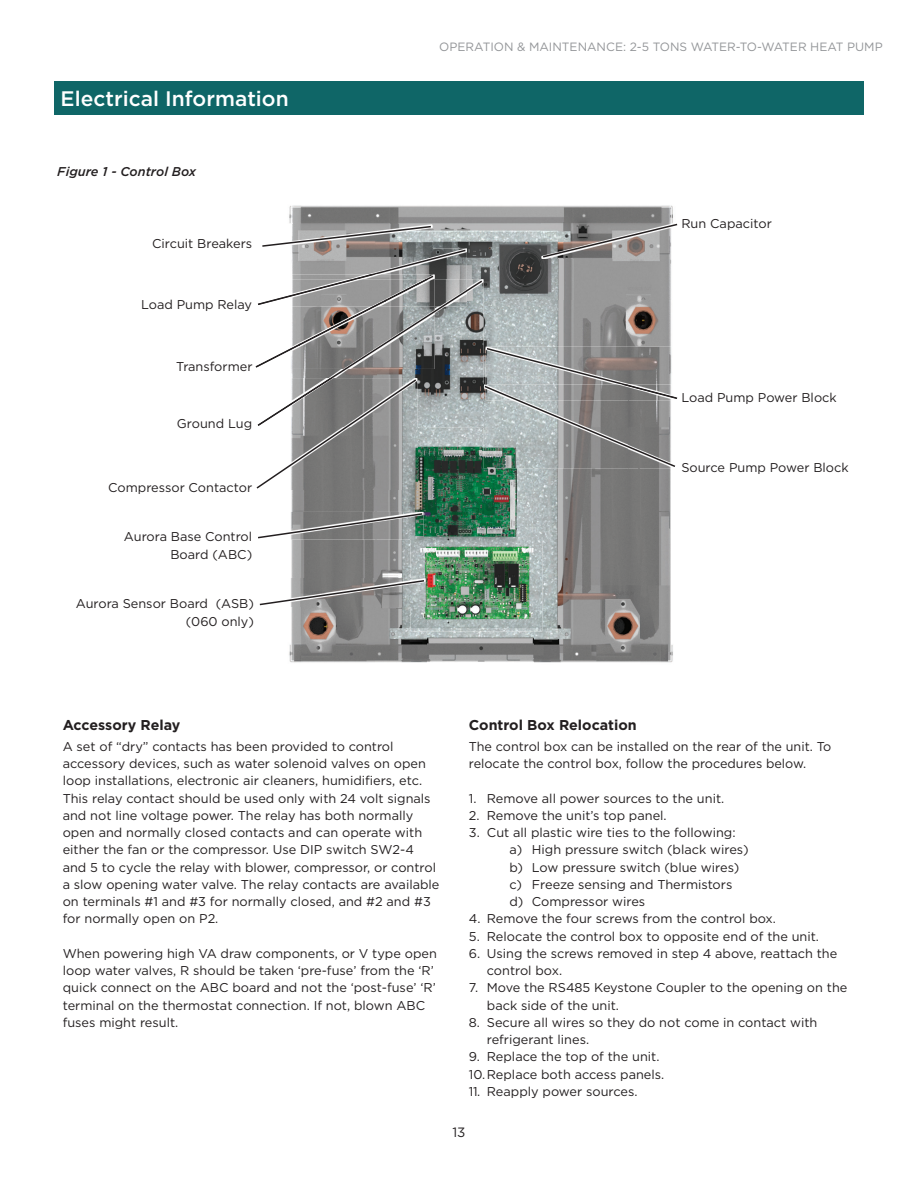
<style>
.page{position:relative;width:918px;height:1188px;background:#fff}
.page>*{position:absolute;margin:0;border:0;box-sizing:border-box;transform-origin:0 0}
.t1{font:500 21px "Gotham";color:#fff}
.t2{font:700 14.25px "Gotham";color:#231f20}
.t3{font:13.5px "Gotham";color:#231f20}
.t4{font:12.75px/17.2px "Gotham";color:#231f20}
.t5{font:italic 500 12.75px "Gotham";color:#231f20}
.t6{font:12px "Gotham";color:#939598}
</style>
<div class="page">
<div style="left:54px;top:81px;width:810px;height:33px;background:#0f6667"></div>
<img style="left:289px;top:205px;width:384px;height:18px">
<img style="left:481px;top:490px;width:52px;height:47px">
<img style="left:639px;top:490px;width:34px;height:173px">
<img style="left:376px;top:490px;width:105px;height:77px">
<img style="left:289px;top:490px;width:87px;height:173px">
<img style="left:533px;top:490px;width:106px;height:173px">
<img style="left:376px;top:567px;width:52px;height:96px">
<img style="left:428px;top:631px;width:106px;height:32px">
<img style="left:542px;top:222px;width:131px;height:1px">
<svg style="left:255px;top:223px;width:423px;height:267px;background:#999c9b"></svg>
<img style="left:411px;top:537px;width:131px;height:94px">
<svg style="left:258px;top:512px;width:166px;height:28px"></svg>
<img style="left:289px;top:606px;width:136px;height:1px">
<svg style="left:259px;top:579px;width:167px;height:27px"></svg>
<h1 class="t1" style="left:61px;top:89px;width:230px">Electrical Information</h1>
<p class="t5" style="left:57px;top:166px;width:140px">Figure 1 - Control Box</p>
<p class="t4" style="left:152px;top:235px;width:102px">Circuit Breakers</p>
<p class="t4" style="left:141px;top:296px;width:113px">Load Pump Relay</p>
<p class="t4" style="left:176px;top:359px;width:78px">Transformer</p>
<p class="t4" style="left:177px;top:415px;width:77px">Ground Lug</p>
<p class="t4" style="left:108px;top:479px;width:145px">Compressor Contactor</p>
<p class="t4" style="left:124px;top:529px;width:130px;text-align:right">Aurora Base Control<br>Board (ABC)</p>
<p class="t4" style="left:76px;top:596px;width:180px;text-align:right">Aurora Sensor Board (ASB) (060 only)</p>
<p class="t6" style="left:439px;top:42px;width:445px">OPERATION &amp; MAINTENANCE: 2-5 TONS WATER-TO-WATER HEAT PUMP</p>
<p class="t4" style="left:681px;top:216px;width:92px">Run Capacitor</p>
<p class="t4" style="left:681px;top:390px;width:157px">Load Pump Power Block</p>
<p class="t4" style="left:681px;top:460px;width:169px">Source Pump Power Block</p>
<p class="t2" style="left:63px;top:720px;width:119px">Accessory Relay</p>
<p class="t4" style="left:63px;top:739px;width:378px">A set of “dry” contacts has been provided to control accessory devices, such as water solenoid valves on open loop installations, electronic air cleaners, humidifiers, etc.<br>This relay contact should be used only with 24 volt signals and not line voltage power. The relay has both normally open and normally closed contacts and can operate with either the fan or the compressor. Use DIP switch SW2-4 and 5 to cycle the relay with blower, compressor, or control a slow opening water valve. The relay contacts are available on terminals #1 and #3 for normally closed, and #2 and #3 for normally open on P2.</p>
<p class="t4" style="left:63px;top:946px;width:376px">When powering high VA draw components, or V type open loop water valves, R should be taken ‘pre-fuse’ from the ‘R’ quick connect on the ABC board and not the ‘post-fuse’ ‘R’ terminal on the thermostat connection. If not, blown ABC fuses might result.</p>
<p class="t2" style="left:469px;top:720px;width:169px">Control Box Relocation</p>
<p class="t4" style="left:469px;top:739px;width:364px">The control box can be installed on the rear of the unit. To relocate the control box, follow the procedures below.</p>
<p class="t4" style="left:469px;top:791px;width:257px">1. Remove all power sources to the unit.</p>
<p class="t4" style="left:469px;top:808px;width:199px">2. Remove the unit’s top panel.</p>
<p class="t4" style="left:509px;top:825px;width:241px;text-indent:-41px">3. Cut all plastic wire ties to the following: a) High pressure switch (black wires) b) Low pressure switch (blue wires) c) Freeze sensing and Thermistors d) Compressor wires</p>
<p class="t4" style="left:469px;top:911px;width:309px">4. Remove the four screws from the control box.</p>
<p class="t4" style="left:469px;top:929px;width:352px">5. Relocate the control box to opposite end of the unit.</p>
<p class="t4" style="left:487px;top:946px;width:352px;text-indent:-18px">6. Using the screws removed in step 4 above, reattach the control box.</p>
<p class="t4" style="left:487px;top:980px;width:362px;text-indent:-18px">7. Move the RS485 Keystone Coupler to the opening on the back side of the unit.</p>
<p class="t4" style="left:487px;top:1015px;width:332px;text-indent:-18px">8. Secure all wires so they do not come in contact with refrigerant lines.</p>
<p class="t4" style="left:469px;top:1049px;width:192px">9. Replace the top of the unit.</p>
<p class="t4" style="left:469px;top:1067px;width:197px">10. Replace both access panels.</p>
<p class="t4" style="left:469px;top:1084px;width:170px">11. Reapply power sources.</p>
<p class="t3" style="left:452px;top:1126px;width:15px">13</p>
</div>
